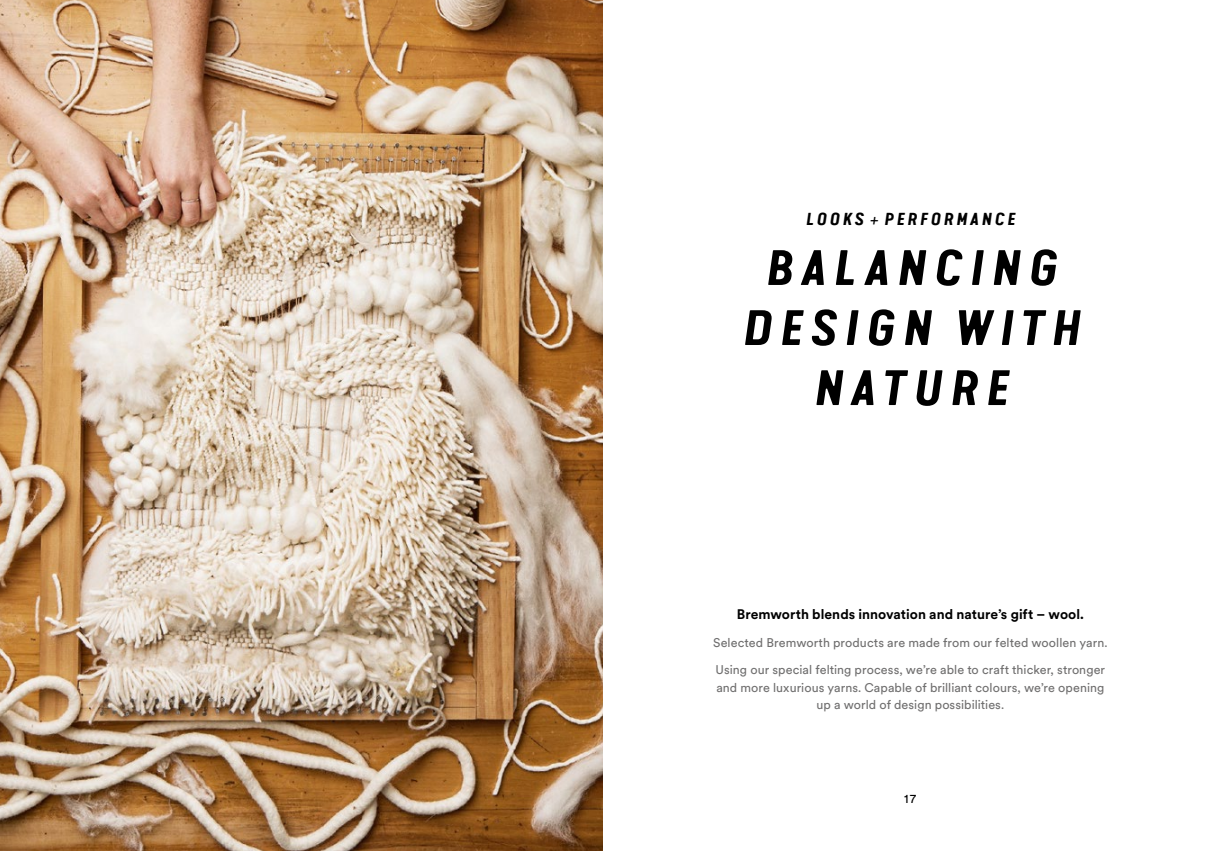
<style>
.page{position:relative;width:1205px;height:851px;background:#fff}
.page>*{position:absolute;margin:0;border:0;box-sizing:border-box;transform-origin:0 0}
.t1{font:italic 700 50px/60px "Van Condensed Pro";letter-spacing:.135em;color:#000;text-align:center}
.t2{font:italic 700 17.5px "Van Condensed Pro";letter-spacing:.14em;color:#000}
.t3{font:700 13.75px "Circular XX";color:#000}
.t4{font:12.5px/17.5px "Circular XX";letter-spacing:.005em;color:#706f6f;text-align:center}
.t5{font:12.5px "Circular XX";color:#000}
.s1{font-weight:400}
</style>
<div class="page">
<img style="left:0;top:0;width:602px;height:850px">
<h2 class="t2" style="left:805px;top:206px;width:211px">LOOKS <span class="s1">+</span> PERFORMANCE</h2>
<h1 class="t1" style="left:741px;top:234px;width:340px">BALANCING<br>DESIGN WITH<br>NATURE</h1>
<p class="t3" style="left:737px;top:604px;width:349px">Bremworth blends innovation and nature’s gift – wool.</p>
<p class="t4" style="left:713px;top:632px;width:396px">Selected Bremworth products are made from our felted woollen yarn.</p>
<p class="t4" style="left:715px;top:660px;width:391px">Using our special felting process, we’re able to craft thicker, stronger and more luxurious yarns. Capable of brilliant colours, we’re opening up a world of design possibilities.</p>
<p class="t5" style="left:904px;top:789px;width:14px">17</p>
</div>
